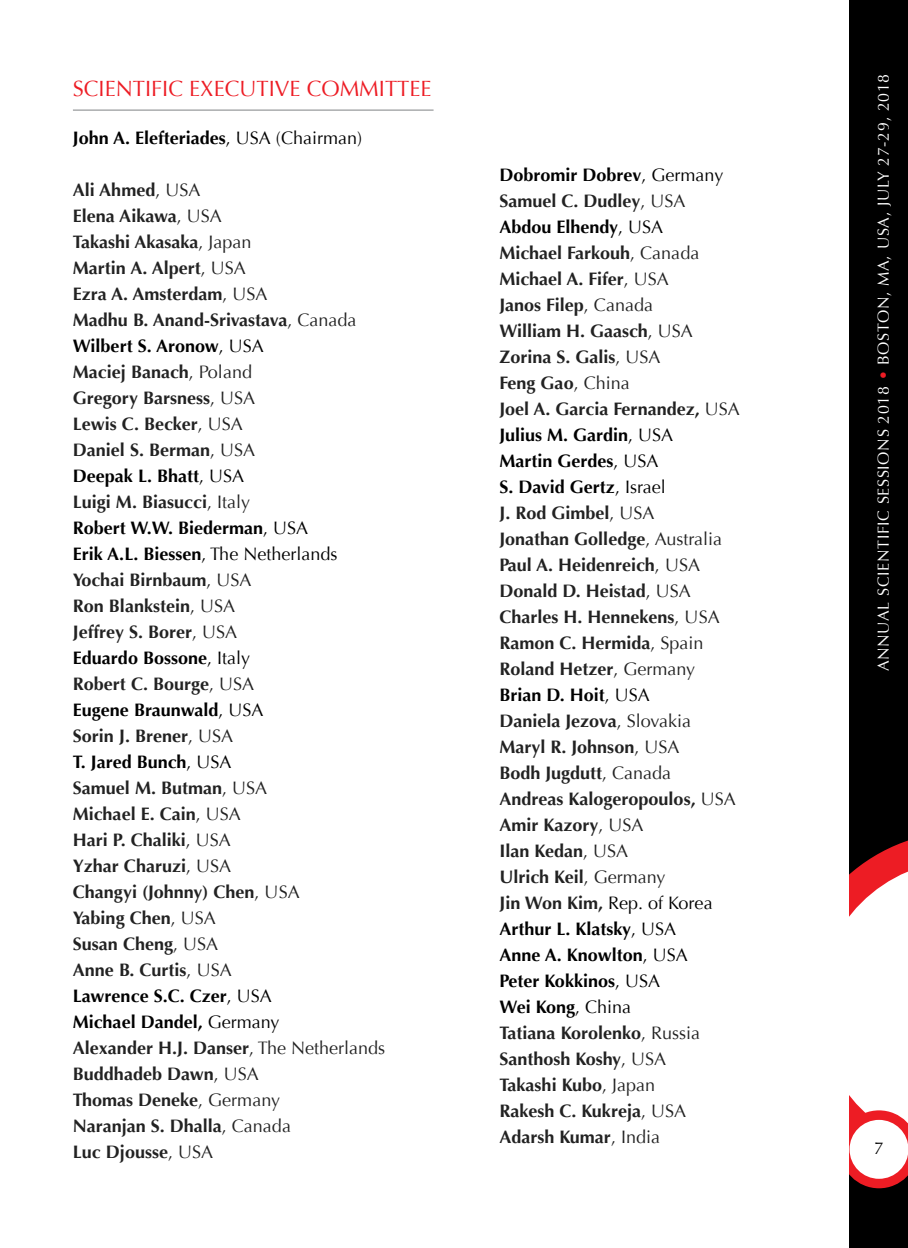
<style>
.page{position:relative;width:908px;height:1248px;background:#fff}
.page>*{position:absolute;margin:0;border:0;box-sizing:border-box;transform-origin:0 0}
.t1{font:22px "Optima";color:#ed1c24}
.t2{font:700 18px/26px "Optima";color:#222}
.t3{font:700 18px "Optima";color:#000}
.t4{font:17.2px "Optima";color:#000}
.t5{font:16px "Optima";letter-spacing:.04em;color:#fff}
.s1{font-weight:400}
.s2{color:#000}
.s3{font-weight:400;color:#000}
</style>
<div class="page">
<div style="left:849px;top:0;width:58px;height:1247px;background:#000"></div>
<svg style="left:849px;top:841px;width:58px;height:347px;background:#ebc0c2"></svg>
<div style="left:849px;top:1119px;width:58px;height:59px;background:#fff;border-radius:50%"></div>
<hr style="left:73px;top:110px;width:360px;height:1px;background:#808285">
<p class="t1" style="left:73px;top:76px;width:360px">SCIENTIFIC EXECUTIVE COMMITTEE</p>
<p class="t3" style="left:73px;top:127px;width:290px">John A. Elefteriades<span class="s1">, USA (Chairman)</span></p>
<p class="t2" style="left:73px;top:177px;width:313px">Ali Ahmed<span class="s1">, USA<br></span>Elena Aikawa<span class="s1">, USA<br></span>Takashi Akasaka<span class="s1">, Japan<br></span>Martin A. Alpert<span class="s1">, USA<br></span>Ezra A. Amsterdam<span class="s1">, USA<br></span>Madhu B. Anand-Srivastava<span class="s1">, Canada<br></span><span class="s2">Wilbert S. Aronow</span><span class="s3">, USA<br></span>Maciej Banach<span class="s1">, Poland<br></span>Gregory Barsness<span class="s1">, USA<br></span>Lewis C. Becker<span class="s1">, USA<br></span>Daniel S. Berman<span class="s1">, USA<br></span><span class="s2">Deepak L. Bhatt</span><span class="s3">, USA<br></span>Luigi M. Biasucci<span class="s1">, Italy<br></span><span class="s2">Robert W.W. Biederman</span><span class="s3">, USA<br></span><span class="s2">Erik A.L. Biessen</span><span class="s3">, The Netherlands<br></span>Yochai Birnbaum<span class="s1">, USA<br></span>Ron Blankstein<span class="s1">, USA<br></span>Jeffrey S. Borer<span class="s1">, USA<br></span><span class="s2">Eduardo Bossone</span><span class="s3">, Italy<br></span>Robert C. Bourge<span class="s1">, USA<br></span><span class="s2">Eugene Braunwald</span><span class="s3">, USA<br></span>Sorin J. Brener<span class="s1">, USA<br></span><span class="s2">T. Jared Bunch</span><span class="s3">, USA<br></span>Samuel M. Butman<span class="s1">, USA<br></span>Michael E. Cain<span class="s1">, USA<br></span>Hari P. Chaliki<span class="s1">, USA<br></span>Yzhar Charuzi<span class="s1">, USA<br></span>Changyi (Johnny) Chen<span class="s1">, USA<br></span>Yabing Chen<span class="s1">, USA<br></span>Susan Cheng<span class="s1">, USA<br></span>Anne B. Curtis<span class="s1">, USA<br></span><span class="s2">Lawrence S.C. Czer</span><span class="s3">, USA<br></span><span class="s2">Michael Dandel,</span> <span class="s3">Germany<br></span>Alexander H.J. Danser<span class="s1">, The Netherlands<br></span>Buddhadeb Dawn<span class="s1">, USA<br></span>Thomas Deneke<span class="s1">, Germany<br></span>Naranjan S. Dhalla<span class="s1">, Canada<br></span>Luc Djousse<span class="s1">, USA</span></p>
<p class="t2" style="left:499px;top:162px;width:242px"><span class="s2">Dobromir Dobrev</span><span class="s3">, Germany<br></span>Samuel C. Dudley<span class="s1">, USA<br></span><span class="s2">Abdou Elhendy</span><span class="s3">, USA<br></span>Michael Farkouh<span class="s1">, Canada<br></span>Michael A. Fifer<span class="s1">, USA<br></span>Janos Filep<span class="s1">, Canada<br></span>William H. Gaasch<span class="s1">, USA<br></span>Zorina S. Galis<span class="s1">, USA<br></span>Feng Gao<span class="s1">, China<br></span>Joel A. Garcia Fernandez, <span class="s1">USA<br></span><span class="s2">Julius M. Gardin</span><span class="s3">, USA<br></span><span class="s2">Martin Gerdes</span><span class="s3">, USA<br></span><span class="s2">S. David Gertz</span><span class="s3">, Israel<br></span>J. Rod Gimbel<span class="s1">, USA<br></span>Jonathan Golledge<span class="s1">, Australia<br></span>Paul A. Heidenreich<span class="s1">, USA<br></span>Donald D. Heistad<span class="s1">, USA<br></span>Charles H. Hennekens<span class="s1">, USA<br></span>Ramon C. Hermida<span class="s1">, Spain<br></span>Roland Hetzer<span class="s1">, Germany<br></span><span class="s2">Brian D. Hoit</span><span class="s3">, USA<br></span>Daniela Jezova<span class="s1">, Slovakia<br></span>Maryl R. Johnson<span class="s1">, USA<br></span>Bodh Jugdutt<span class="s1">, Canada<br></span>Andreas Kalogeropoulos, <span class="s1">USA<br></span>Amir Kazory<span class="s1">, USA<br></span>Ilan Kedan<span class="s1">, USA<br></span>Ulrich Keil<span class="s1">, Germany<br></span>Jin Won Kim, <span class="s3">Rep. of Korea<br></span><span class="s2">Arthur L. Klatsky</span><span class="s3">, USA<br></span><span class="s2">Anne A. Knowlton</span><span class="s3">, USA<br></span><span class="s2">Peter Kokkinos</span><span class="s3">, USA<br></span><span class="s2">Wei Kong</span><span class="s3">, China<br></span>Tatiana Korolenko<span class="s1">, Russia<br></span>Santhosh Koshy<span class="s1">, USA<br></span>Takashi Kubo<span class="s1">, Japan<br></span>Rakesh C. Kukreja<span class="s1">, USA<br></span>Adarsh Kumar<span class="s1">, India</span></p>
<p class="t5" style="left:873px;top:365px;width:293px;rotate:-90deg">BOSTON, MA, USA, JULY 27-29, 2018</p>
<p class="t5" style="left:873px;top:671px;width:287px;rotate:-90deg">ANNUAL SCIENTIFIC SESSIONS 2018</p>
<p class="t4" style="left:873px;top:1138px;width:11px">7</p>
</div>
